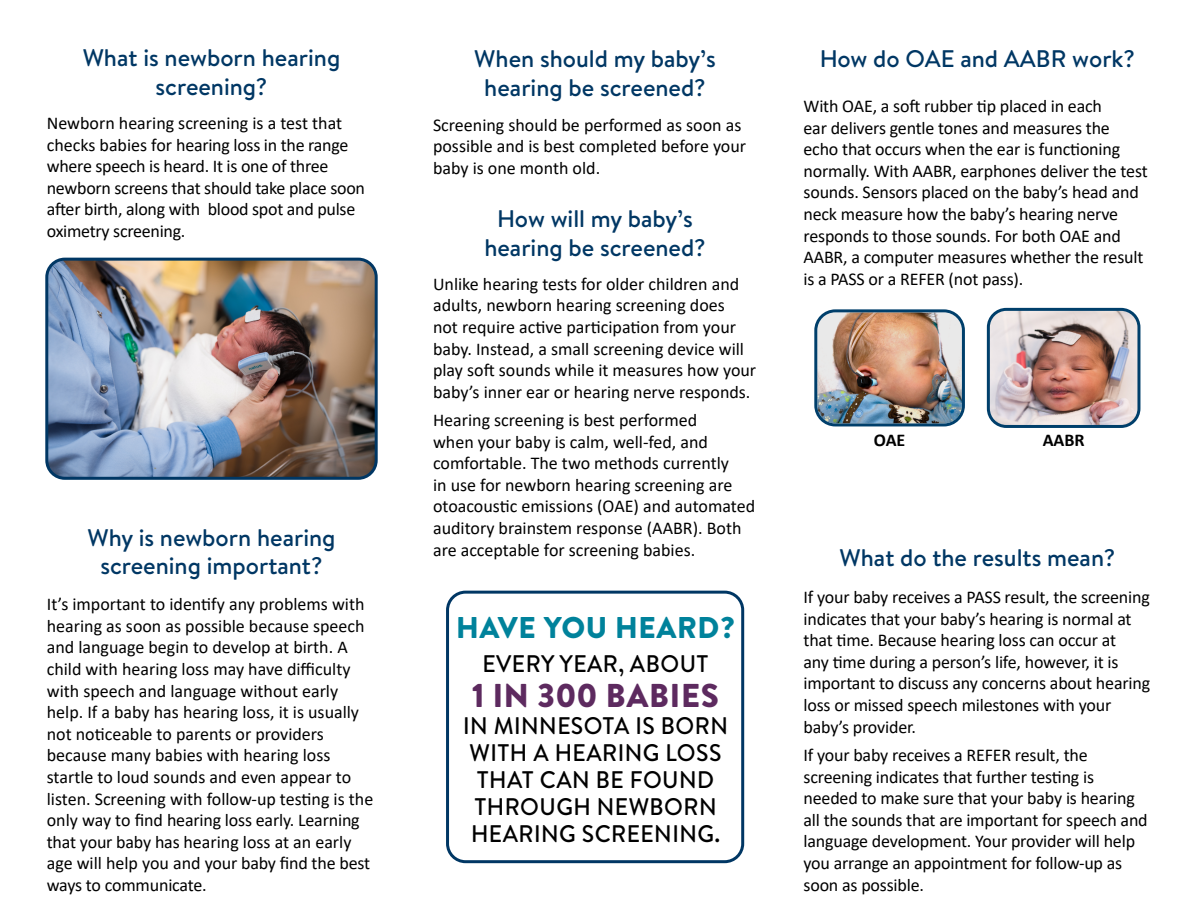
<style>
.page{position:relative;width:1188px;height:918px;background:#fff}
.page>*{position:absolute;margin:0;border:0;box-sizing:border-box;transform-origin:0 0}
.t1{font:900 33px "Brandon Text";letter-spacing:.02em;color:#5d2a5f}
.t2{font:900 30px "Brandon Text";letter-spacing:.02em;color:#00829b}
.H2_Heading{font:500 24px/28.8px "Brandon Text";color:#003764;text-align:center}
.t3{font:500 24px/27px "Brandon Text";letter-spacing:.02em;color:#000;text-align:center;scale:.96 1}
.t4{font:18px/21.6px "Calibri";letter-spacing:-.01em;color:#000}
.t5{font:700 18px "Calibri";color:#000}
</style>
<div class="page">
<div style="left:446px;top:591px;width:298px;height:272px;border:3px solid #003764;border-radius:18px"></div>
<img style="left:49px;top:259px;width:325px;height:217px">
<div style="left:45px;top:258px;width:333px;height:222px;border:3px solid #003764;border-radius:18px"></div>
<img style="left:818px;top:313px;width:143px;height:109px">
<div style="left:814px;top:309px;width:151px;height:117px;border:3px solid #003f6b;border-radius:19px"></div>
<img style="left:988px;top:309px;width:151px;height:115px">
<div style="left:987px;top:308px;width:153px;height:120px;border:3px solid #003f6b;border-radius:18px"></div>
<h2 class="H2_Heading" style="left:83px;top:43px;width:259px">What is newborn hearing screening?</h2>
<p class="t4" style="left:47px;top:112px;width:320px">Newborn hearing screening is a test that checks babies for hearing loss in the range where speech is heard. It is one of three newborn screens that should take place soon after birth, along with blood spot and pulse oximetry screening.</p>
<h2 class="H2_Heading" style="left:87px;top:522px;width:250px">Why is newborn hearing screening important?</h2>
<p class="t4" style="left:47px;top:593px;width:328px">It’s important to identify any problems with hearing as soon as possible because speech and language begin to develop at birth. A child with hearing loss may have difficulty with speech and language without early help. If a baby has hearing loss, it is usually not noticeable to parents or providers because many babies with hearing loss startle to loud sounds and even appear to listen. Screening with follow-up testing is the only way to find hearing loss early. Learning that your baby has hearing loss at an early age will help you and your baby find the best ways to communicate.</p>
<h2 class="H2_Heading" style="left:474px;top:44px;width:243px">When should my baby’s hearing be screened?</h2>
<p class="t4" style="left:433px;top:113px;width:315px">Screening should be performed as soon as possible and is best completed before your baby is one month old.</p>
<h2 class="H2_Heading" style="left:484px;top:204px;width:223px">How will my baby’s hearing be screened?</h2>
<p class="t4" style="left:433px;top:273px;width:325px">Unlike hearing tests for older children and adults, newborn hearing screening does<br>not require active participation from your baby. Instead, a small screening device will play soft sounds while it measures how your baby’s inner ear or hearing nerve responds.</p>
<p class="t4" style="left:433px;top:409px;width:324px">Hearing screening is best performed<br>when your baby is calm, well-fed, and comfortable. The two methods currently<br>in use for newborn hearing screening are otoacoustic emissions (OAE) and automated auditory brainstem response (AABR). Both are acceptable for screening babies.</p>
<h2 class="t2" style="left:456px;top:607px;width:281px">HAVE YOU HEARD?</h2>
<p class="t3" style="left:482px;top:650px;width:237px">EVERY YEAR, ABOUT</p>
<p class="t1" style="left:472px;top:672px;width:249px">1 IN 300 BABIES</p>
<p class="t3" style="left:463px;top:711px;width:277px">IN MINNESOTA IS BORN<br>WITH A HEARING LOSS<br>THAT CAN BE FOUND<br>THROUGH NEWBORN<br>HEARING SCREENING.</p>
<h2 class="H2_Heading" style="left:820px;top:44px;width:317px">How do OAE and AABR work?</h2>
<p class="t4" style="left:804px;top:95px;width:346px">With OAE, a soft rubber tip placed in each<br>ear delivers gentle tones and measures the echo that occurs when the ear is functioning normally. With AABR, earphones deliver the test sounds. Sensors placed on the baby’s head and neck measure how the baby’s hearing nerve responds to those sounds. For both OAE and AABR, a computer measures whether the result is a PASS or a REFER (not pass).</p>
<p class="t5" style="left:874px;top:427px;width:33px">OAE</p>
<p class="t5" style="left:1043px;top:427px;width:44px">AABR</p>
<h2 class="H2_Heading" style="left:840px;top:543px;width:277px">What do the results mean?</h2>
<p class="t4" style="left:804px;top:586px;width:348px">If your baby receives a PASS result, the screening indicates that your baby’s hearing is normal at that time. Because hearing loss can occur at<br>any time during a person’s life, however, it is important to discuss any concerns about hearing loss or missed speech milestones with your baby’s provider.</p>
<p class="t4" style="left:804px;top:744px;width:346px">If your baby receives a REFER result, the screening indicates that further testing is needed to make sure that your baby is hearing all the sounds that are important for speech and language development. Your provider will help you arrange an appointment for follow-up as soon as possible.</p>
</div>
